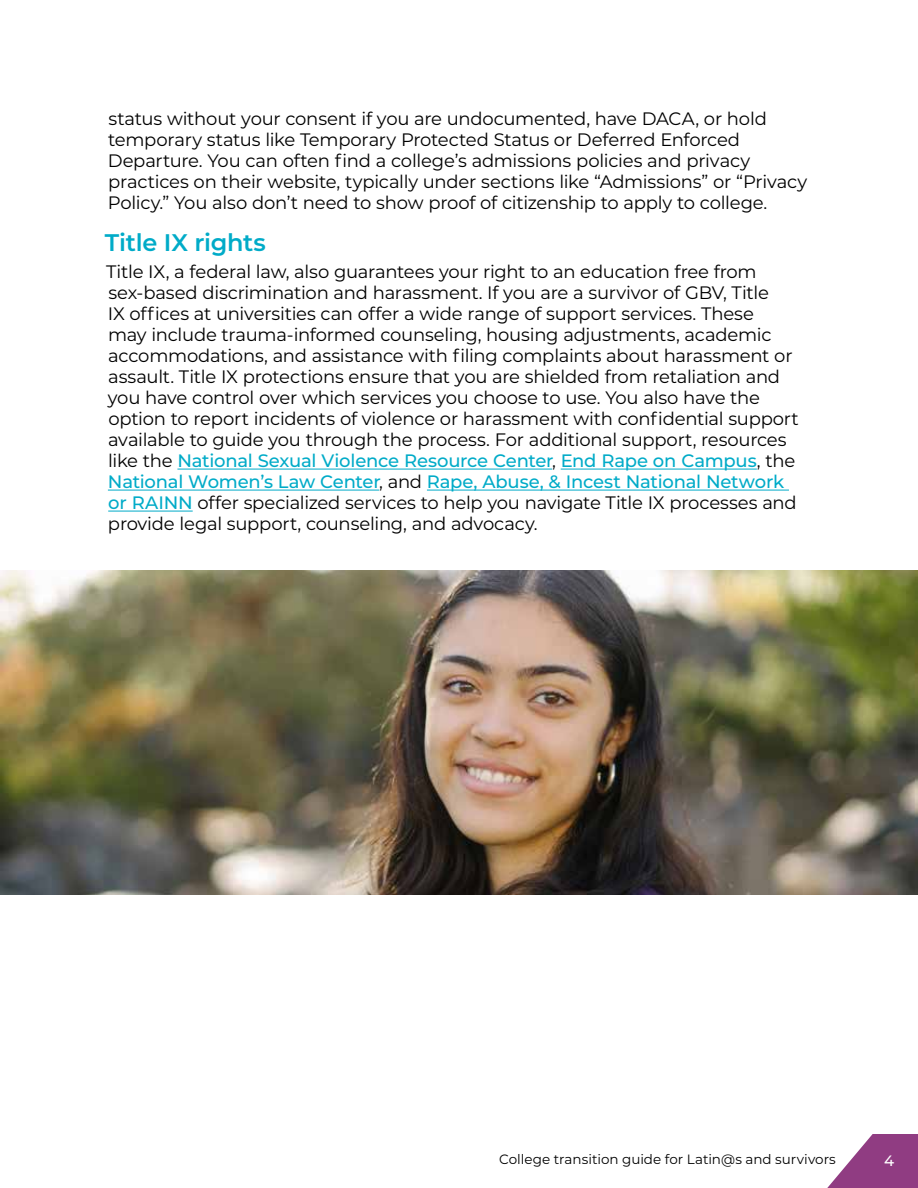
<style>
.page{position:relative;width:918px;height:1188px;background:#fff}
.page>*{position:absolute;margin:0;border:0;box-sizing:border-box;transform-origin:0 0}
.t1{font:600 24px "Montserrat";letter-spacing:-.015em;color:#00abc8}
.t2{font:18px/21px "Montserrat";letter-spacing:-.015em;color:#000}
.t3{font:500 15px "Montserrat";color:#fff}
.t4{font:13.5px "Montserrat";color:#000}
.s1{font-weight:500;color:#00abc8}
</style>
<div class="page">
<svg style="left:827px;top:1134px;width:91px;height:54px"></svg>
<hr style="left:177px;top:469px;width:375px;height:1px;background:#00abc8">
<hr style="left:561px;top:469px;width:196px;height:1px;background:#00abc8">
<hr style="left:108px;top:490px;width:271px;height:1px;background:#00abc8">
<hr style="left:427px;top:490px;width:362px;height:1px;background:#00abc8">
<hr style="left:108px;top:511px;width:85px;height:1px;background:#00abc8">
<img style="left:0;top:570px;width:918px;height:324px">
<p class="t2" style="left:108px;top:108px;width:701px">status without your consent if you are undocumented, have DACA, or hold temporary status like Temporary Protected Status or Deferred Enforced Departure. You can often find a college’s admissions policies and privacy practices on their website, typically under sections like “Admissions” or “Privacy Policy.” You also don’t need to show proof of citizenship to apply to college.</p>
<h1 class="t1" style="left:105px;top:225px;width:163px">Title IX rights</h1>
<p class="t2" style="left:106px;top:261px;width:694px">Title IX, a federal law, also guarantees your right to an education free from sex-based discrimination and harassment. If you are a survivor of GBV, Title<br>IX offices at universities can offer a wide range of support services. These<br>may include trauma-informed counseling, housing adjustments, academic accommodations, and assistance with filing complaints about harassment or assault. Title IX protections ensure that you are shielded from retaliation and you have control over which services you choose to use. You also have the option to report incidents of violence or harassment with confidential support available to guide you through the process. For additional support, resources like the <span class="s1">National Sexual Violence Resource Center</span>, <span class="s1">End Rape on Campus</span>, the <span class="s1">National Women’s Law Center</span>, and <span class="s1">Rape, Abuse, &amp; Incest National Network or RAINN</span> offer specialized services to help you navigate Title IX processes and provide legal support, counseling, and advocacy.</p>
<p class="t4" style="left:499px;top:1150px;width:338px">College transition guide for Latin@s and survivors</p>
<p class="t3" style="left:884px;top:1150px;width:12px">4</p>
</div>
